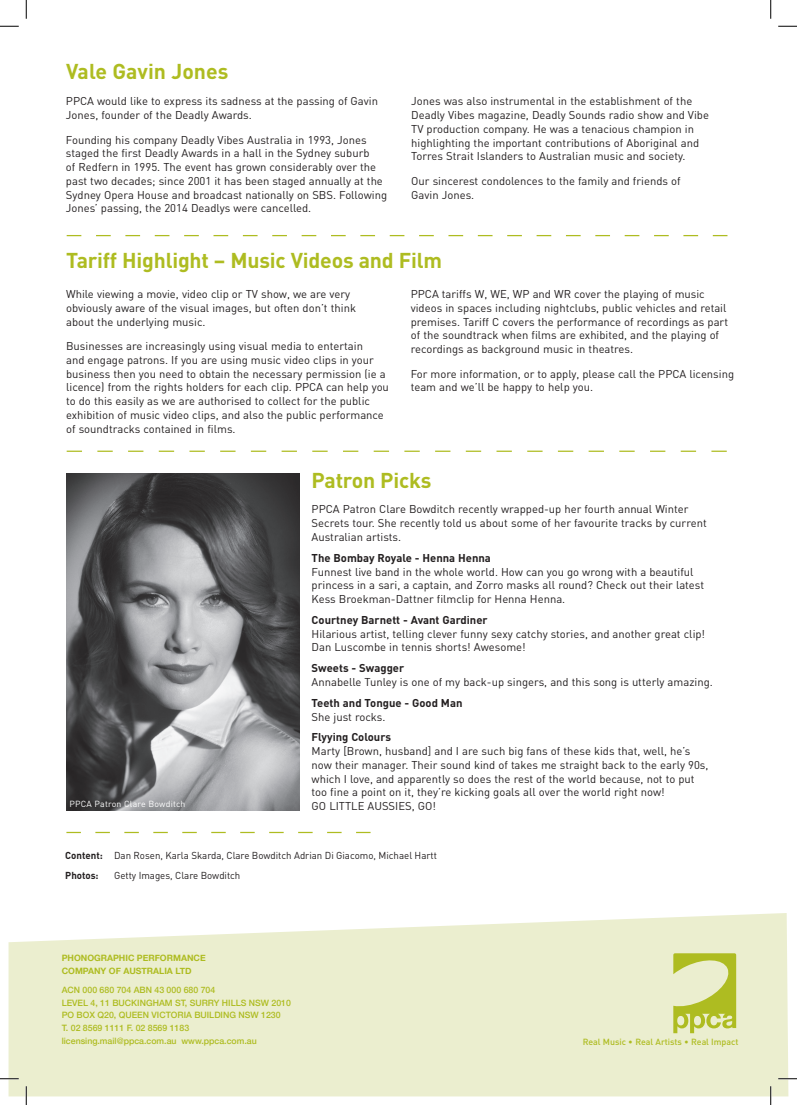
<style>
.page{position:relative;width:797px;height:1105px;background:#fff}
.page>*{position:absolute;margin:0;border:0;box-sizing:border-box;transform-origin:0 0}
.t1{font:700 21.25px "DIN";letter-spacing:-.01em;color:#aebc21}
.t2{font:11.25px/13.8px "DIN";color:#231f20}
.t3{font:700 11.25px "DIN";color:#231f20}
.t4{font:10px/19.6px "DIN";color:#231f20}
.t5{font:500 8.88px "DIN";letter-spacing:-.005em;color:#aebc21}
.t6{font:500 8.75px/12.9px "Helvetica Neue";color:#aebc21}
.t7{font:700 8.75px/13.1px "Helvetica Neue";color:#aebc21}
.t8{font:8.75px "DIN";letter-spacing:.02em;color:#fff}
.s1{font-weight:700}
.s2{font-weight:400}
</style>
<div class="page">
<svg style="left:9px;top:913px;width:779px;height:183px;background:#ecefd2"></svg>
<svg style="left:673px;top:953px;width:63px;height:80px;background:#ccd578"></svg>
<svg style="left:67px;top:235px;width:660px;height:1px"></svg>
<svg style="left:67px;top:451px;width:659px;height:1px"></svg>
<svg style="left:66px;top:832px;width:304px;height:1px"></svg>
<img style="left:66px;top:474px;width:233px;height:337px">
<svg style="left:0;top:25px;width:19px;height:2px"></svg>
<svg style="left:778px;top:25px;width:19px;height:2px"></svg>
<svg style="left:0;top:1078px;width:19px;height:1px"></svg>
<svg style="left:778px;top:1078px;width:19px;height:1px"></svg>
<svg style="left:25px;top:0;width:2px;height:19px"></svg>
<svg style="left:25px;top:1086px;width:2px;height:19px"></svg>
<svg style="left:770px;top:0;width:1px;height:19px"></svg>
<svg style="left:770px;top:1086px;width:1px;height:19px"></svg>
<h1 class="t1" style="left:66px;top:58px;width:164px">Vale Gavin Jones</h1>
<p class="t2" style="left:66px;top:94px;width:313px">PPCA would like to express its sadness at the passing of Gavin<br>Jones, founder of the Deadly Awards.</p>
<p class="t2" style="left:66px;top:132px;width:322px">Founding his company Deadly Vibes Australia in 1993, Jones staged the first Deadly Awards in a hall in the Sydney suburb<br>of Redfern in 1995. The event has grown considerably over the past two decades; since 2001 it has been staged annually at the Sydney Opera House and broadcast nationally on SBS. Following Jones’ passing, the 2014 Deadlys were cancelled.</p>
<p class="t2" style="left:411px;top:94px;width:299px">Jones was also instrumental in the establishment of the Deadly Vibes magazine, Deadly Sounds radio show and Vibe TV production company. He was a tenacious champion in highlighting the important contributions of Aboriginal and Torres Strait Islanders to Australian music and society.</p>
<p class="t2" style="left:411px;top:174px;width:271px">Our sincerest condolences to the family and friends of<br>Gavin Jones.</p>
<h1 class="t1" style="left:66px;top:247px;width:377px">Tariff Highlight – Music Videos and Film</h1>
<p class="t2" style="left:66px;top:287px;width:291px">While viewing a movie, video clip or TV show, we are very obviously aware of the visual images, but often don’t think about the underlying music.</p>
<p class="t2" style="left:66px;top:339px;width:324px">Businesses are increasingly using visual media to entertain<br>and engage patrons. If you are using music video clips in your business then you need to obtain the necessary permission (ie a licence) from the rights holders for each clip. PPCA can help you to do this easily as we are authorised to collect for the public exhibition of music video clips, and also the public performance of soundtracks contained in films.</p>
<p class="t2" style="left:411px;top:287px;width:319px">PPCA tariffs W, WE, WP and WR cover the playing of music videos in spaces including nightclubs, public vehicles and retail premises. Tariff C covers the performance of recordings as part of the soundtrack when films are exhibited, and the playing of recordings as background music in theatres.</p>
<p class="t2" style="left:411px;top:366px;width:325px">For more information, or to apply, please call the PPCA licensing team and we’ll be happy to help you.</p>
<p class="t8" style="left:69px;top:798px;width:117px">PPCA Patron Clare Bowditch</p>
<h1 class="t1" style="left:311px;top:466px;width:121px">Patron Picks</h1>
<p class="t2" style="left:311px;top:502px;width:396px">PPCA Patron Clare Bowditch recently wrapped-up her fourth annual Winter<br>Secrets tour. She recently told us about some of her favourite tracks by current<br>Australian artists.</p>
<p class="t3" style="left:311px;top:550px;width:181px">The Bombay Royale - Henna Henna</p>
<p class="t2" style="left:311px;top:564px;width:394px">Funnest live band in the whole world. How can you go wrong with a beautiful princess in a sari, a captain, and Zorro masks all round? Check out their latest<br>Kess Broekman-Dattner filmclip for Henna Henna.</p>
<p class="t3" style="left:311px;top:612px;width:177px">Courtney Barnett - Avant Gardiner</p>
<p class="t2" style="left:311px;top:626px;width:395px">Hilarious artist, telling clever funny sexy catchy stories, and another great clip!<br>Dan Luscombe in tennis shorts! Awesome!</p>
<p class="t3" style="left:311px;top:661px;width:94px">Sweets - Swagger</p>
<p class="t2" style="left:311px;top:675px;width:402px">Annabelle Tunley is one of my back-up singers, and this song is utterly amazing.</p>
<p class="t3" style="left:311px;top:695px;width:152px">Teeth and Tongue - Good Man</p>
<p class="t2" style="left:311px;top:709px;width:75px">She just rocks.</p>
<p class="t3" style="left:311px;top:730px;width:81px">Flyying Colours</p>
<p class="t2" style="left:311px;top:744px;width:398px">Marty [Brown, husband] and I are such big fans of these kids that, well, he’s now their manager. Their sound kind of takes me straight back to the early 90s, which I love, and apparently so does the rest of the world because, not to put too fine a point on it, they’re kicking goals all over the world right now!<br>GO LITTLE AUSSIES, GO!</p>
<p class="t4" style="left:65px;top:845px;width:373px"><span class="s1">Content:</span> Dan Rosen, Karla Skarda, Clare Bowditch Adrian Di Giacomo, Michael Hartt<br><span class="s1">Photos:</span></p>
<p class="t4" style="left:114px;top:865px;width:128px">Getty Images, Clare Bowditch</p>
<p class="t7" style="left:62px;top:952px;width:145px">PHONOGRAPHIC PERFORMANCE<br>COMPANY OF AUSTRALIA LTD</p>
<p class="t6" style="left:62px;top:983px;width:175px">ACN 000 680 704 ABN 43 000 680 704 level 4, 11 BUCKINGHAM st, SURRY HILLS</p>
<p class="t6" style="left:249px;top:996px;width:44px">nsw 2010</p>
<p class="t6" style="left:62px;top:1008px;width:122px">po box q20, Qu een victoria</p>
<p class="t6" style="left:194px;top:1008px;width:32px">bui lding</p>
<p class="t6" style="left:238px;top:1008px;width:44px">nsw 1230</p>
<p class="t6" style="left:62px;top:1021px;width:196px">t. 02 8569 1111 f. 02 8569 1183 licensing.mail@ppca.com.au www.ppca.com.au</p>
<p class="t5" style="left:582px;top:1036px;width:157px">Real Music <span class="s2">•</span> Real Artists <span class="s2">•</span> Real Impact</p>
</div>
